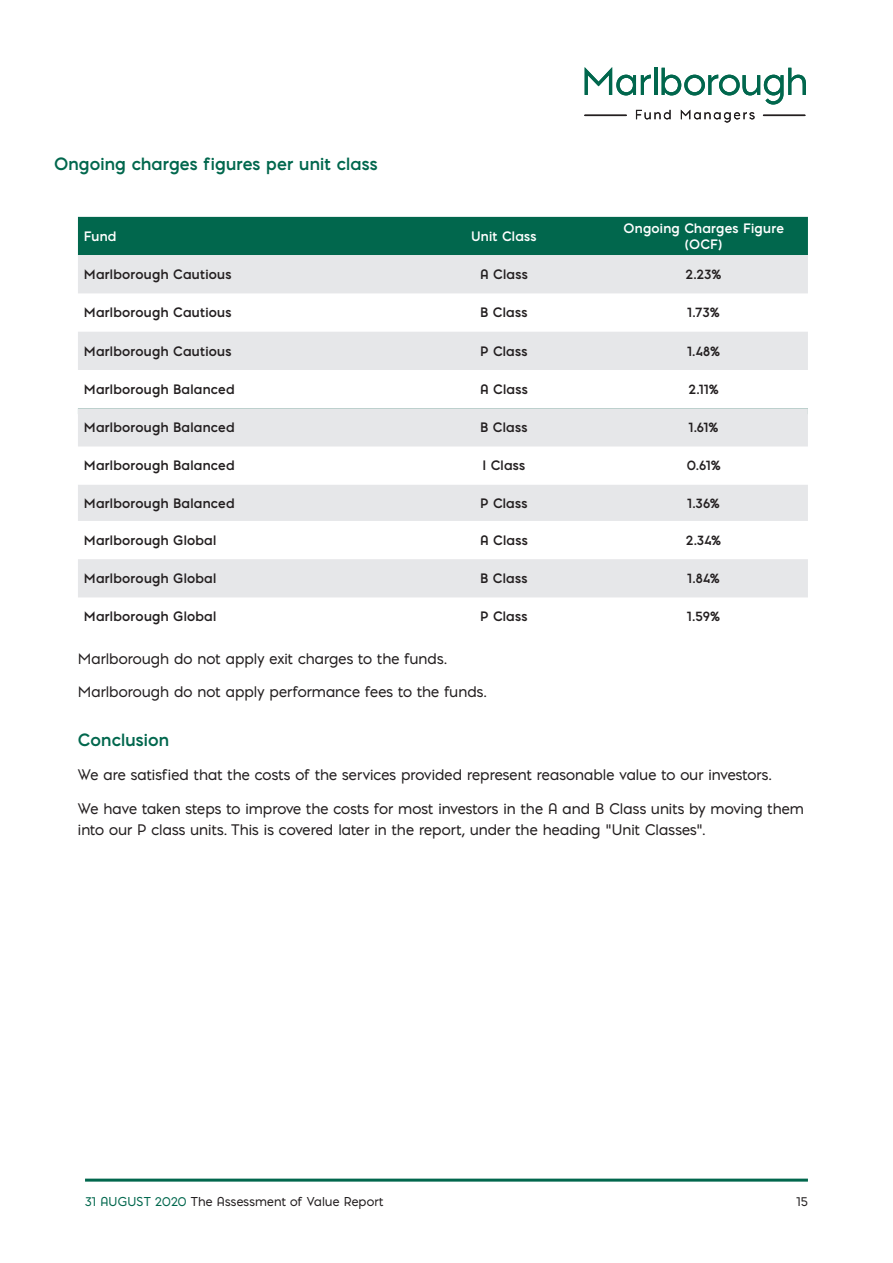
<style>
.page{position:relative;width:893px;height:1263px;background:#fff}
.page>*{position:absolute;margin:0;border:0;box-sizing:border-box;transform-origin:0 0}
.t1{font:700 16.5px "Pontiac";letter-spacing:.01em;color:#01674d}
.t2{font:14.25px/21px "Pontiac";letter-spacing:.005em;color:#231f20}
.t3{font:700 12.75px "Pontiac";letter-spacing:.02em;color:#231f20}
.t4{font:700 12.75px/16.5px "Pontiac";letter-spacing:.02em;color:#fff;text-align:center}
.t5{font:12px "Pontiac";letter-spacing:.015em;color:#231f20}
.s1{color:#01674d}
</style>
<div class="page">
<hr style="left:85px;top:1178px;width:723px;height:3px;background:#01674d">
<svg style="left:585px;top:67px;width:221px;height:56px"></svg>
<hr style="left:585px;top:115px;width:41px;height:1px;background:#231f20">
<hr style="left:763px;top:115px;width:42px;height:1px;background:#231f20">
<div style="left:78px;top:217px;width:730px;height:38px;background:#01674d"></div>
<svg style="left:78px;top:255px;width:730px;height:342px;fill:#e6e7e9"></svg>
<p class="t1" style="left:54px;top:152px;width:325px">Ongoing charges figures per unit class</p>
<p class="t4" style="left:84px;top:227px;width:34px">Fund</p>
<p class="t4" style="left:471px;top:227px;width:67px">Unit Class</p>
<p class="t4" style="left:623px;top:219px;width:162px">Ongoing Charges Figure (OCF)</p>
<p class="t3" style="left:84px;top:265px;width:149px">Marlborough Cautious</p>
<p class="t3" style="left:480px;top:265px;width:49px">A Class</p>
<p class="t3" style="left:686px;top:265px;width:37px">2.23%</p>
<p class="t3" style="left:84px;top:303px;width:149px">Marlborough Cautious</p>
<p class="t3" style="left:480px;top:303px;width:49px">B Class</p>
<p class="t3" style="left:688px;top:303px;width:34px">1.73%</p>
<p class="t3" style="left:84px;top:342px;width:149px">Marlborough Cautious</p>
<p class="t3" style="left:480px;top:342px;width:49px">P Class</p>
<p class="t3" style="left:687px;top:342px;width:34px">1.48%</p>
<p class="t3" style="left:84px;top:380px;width:152px">Marlborough Balanced</p>
<p class="t3" style="left:480px;top:380px;width:49px">A Class</p>
<p class="t3" style="left:689px;top:380px;width:32px">2.11%</p>
<p class="t3" style="left:84px;top:418px;width:152px">Marlborough Balanced</p>
<p class="t3" style="left:480px;top:418px;width:49px">B Class</p>
<p class="t3" style="left:689px;top:418px;width:31px">1.61%</p>
<p class="t3" style="left:84px;top:456px;width:152px">Marlborough Balanced</p>
<p class="t3" style="left:482px;top:456px;width:44px">I Class</p>
<p class="t3" style="left:687px;top:456px;width:36px">0.61%</p>
<p class="t3" style="left:84px;top:494px;width:152px">Marlborough Balanced</p>
<p class="t3" style="left:480px;top:494px;width:49px">P Class</p>
<p class="t3" style="left:687px;top:494px;width:34px">1.36%</p>
<p class="t3" style="left:84px;top:531px;width:134px">Marlborough Global</p>
<p class="t3" style="left:480px;top:531px;width:49px">A Class</p>
<p class="t3" style="left:686px;top:531px;width:37px">2.34%</p>
<p class="t3" style="left:84px;top:569px;width:134px">Marlborough Global</p>
<p class="t3" style="left:480px;top:569px;width:49px">B Class</p>
<p class="t3" style="left:688px;top:569px;width:34px">1.84%</p>
<p class="t3" style="left:84px;top:607px;width:134px">Marlborough Global</p>
<p class="t3" style="left:480px;top:607px;width:49px">P Class</p>
<p class="t3" style="left:687px;top:607px;width:34px">1.59%</p>
<p class="t2" style="left:78px;top:647px;width:370px">Marlborough do not apply exit charges to the funds.</p>
<p class="t2" style="left:78px;top:681px;width:410px">Marlborough do not apply performance fees to the funds.</p>
<p class="t1" style="left:78px;top:728px;width:93px">Conclusion</p>
<p class="t2" style="left:78px;top:764px;width:695px">We are satisfied that the costs of the services provided represent reasonable value to our investors.</p>
<p class="t2" style="left:78px;top:797px;width:727px">We have taken steps to improve the costs for most investors in the A and B Class units by moving them into our P class units. This is covered later in the report, under the heading “Unit Classes”.</p>
<p class="t5" style="left:85px;top:1193px;width:300px"><span class="s1">31 AUGUST 2020</span> The Assessment of Value Report</p>
<p class="t5" style="left:797px;top:1193px;width:13px">15</p>
</div>
